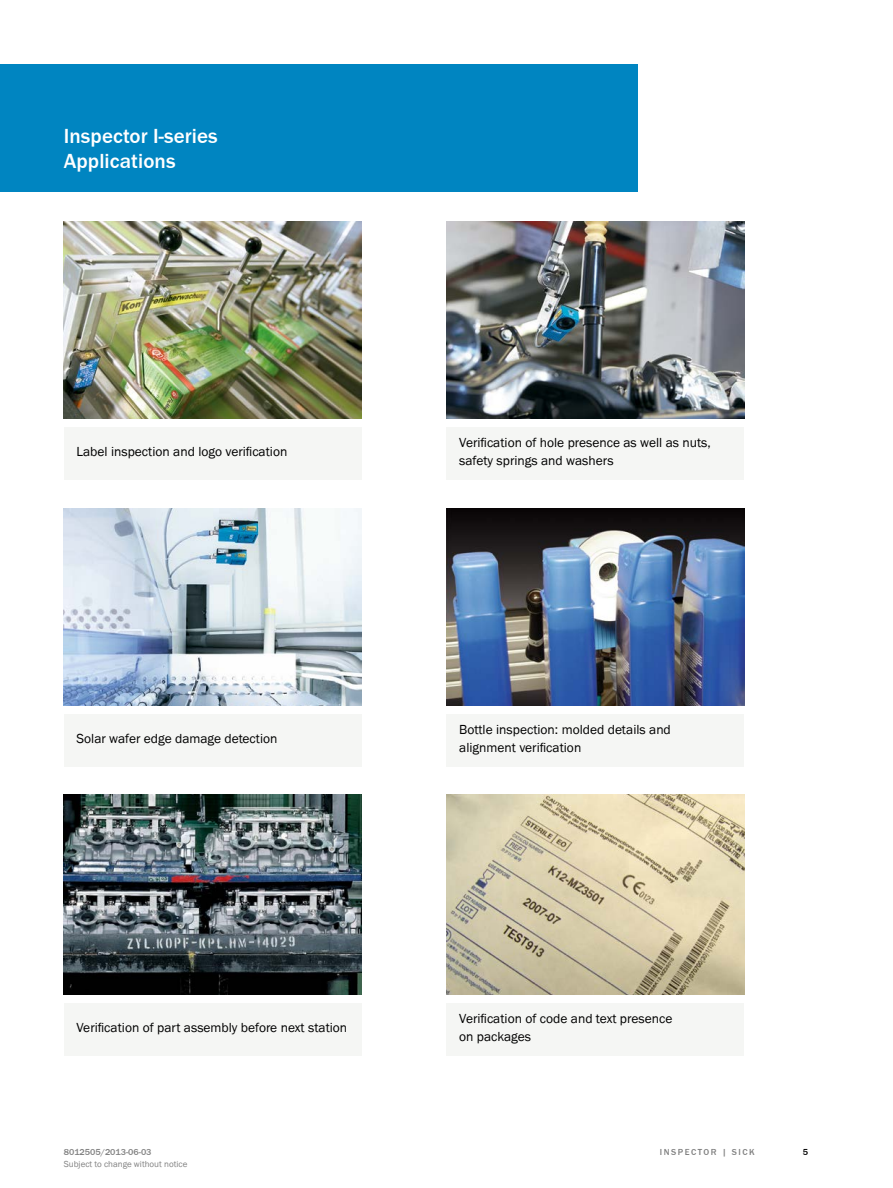
<style>
.page{position:relative;width:893px;height:1188px;background:#fff}
.page>*{position:absolute;margin:0;border:0;box-sizing:border-box;transform-origin:0 0}
.t1{font:500 21px/25.2px "SICK Franklin";letter-spacing:.005em;color:#fff}
.t2{font:13.5px/17.9px "SICK Franklin";color:#000}
.t3{font:500 9px "SICK Franklin";color:#818181}
.t4{font:9px "SICK Franklin";color:#818181}
.t5{font:500 9px "SICK Franklin";color:#000}
</style>
<div class="page">
<div style="left:0;top:64px;width:638px;height:127px;background:#0085c1"></div>
<img style="left:64px;top:222px;width:297px;height:197px">
<img style="left:446px;top:222px;width:298px;height:197px">
<img style="left:64px;top:508px;width:297px;height:197px">
<img style="left:446px;top:508px;width:298px;height:197px">
<img style="left:64px;top:795px;width:297px;height:200px">
<img style="left:446px;top:795px;width:298px;height:200px">
<div style="left:64px;top:427px;width:297px;height:53px;background:#f5f6f4"></div>
<div style="left:446px;top:427px;width:298px;height:53px;background:#f5f6f4"></div>
<div style="left:64px;top:714px;width:297px;height:52px;background:#f5f6f4"></div>
<div style="left:446px;top:714px;width:298px;height:52px;background:#f5f6f4"></div>
<div style="left:64px;top:1003px;width:297px;height:53px;background:#f5f6f4"></div>
<div style="left:446px;top:1003px;width:298px;height:53px;background:#f5f6f4"></div>
<h1 class="t1" style="left:64px;top:124px;width:155px">Inspector I-series<br>Applications</h1>
<p class="t2" style="left:77px;top:443px;width:212px">Label inspection and logo verification</p>
<p class="t2" style="left:459px;top:434px;width:253px">Verification of hole presence as well as nuts, safety springs and washers</p>
<p class="t2" style="left:77px;top:730px;width:202px">Solar wafer edge damage detection</p>
<p class="t2" style="left:459px;top:721px;width:213px">Bottle inspection: molded details and alignment verification</p>
<p class="t2" style="left:77px;top:1019px;width:272px">Verification of part assembly before next station</p>
<p class="t2" style="left:459px;top:1010px;width:215px">Verification of code and text presence on packages</p>
<p class="t3" style="left:64px;top:1146px;width:89px">8012505/2013-06-03</p>
<p class="t3" style="left:660px;top:1146px;width:12px">Insp</p>
<p class="t3" style="left:685px;top:1146px;width:14px">ector</p>
<p class="t3" style="left:722px;top:1146px;width:34px">| SICK</p>
<p class="t4" style="left:64px;top:1159px;width:125px">Subject to change without notice</p>
<p class="t5" style="left:803px;top:1146px;width:7px">5</p>
</div>
